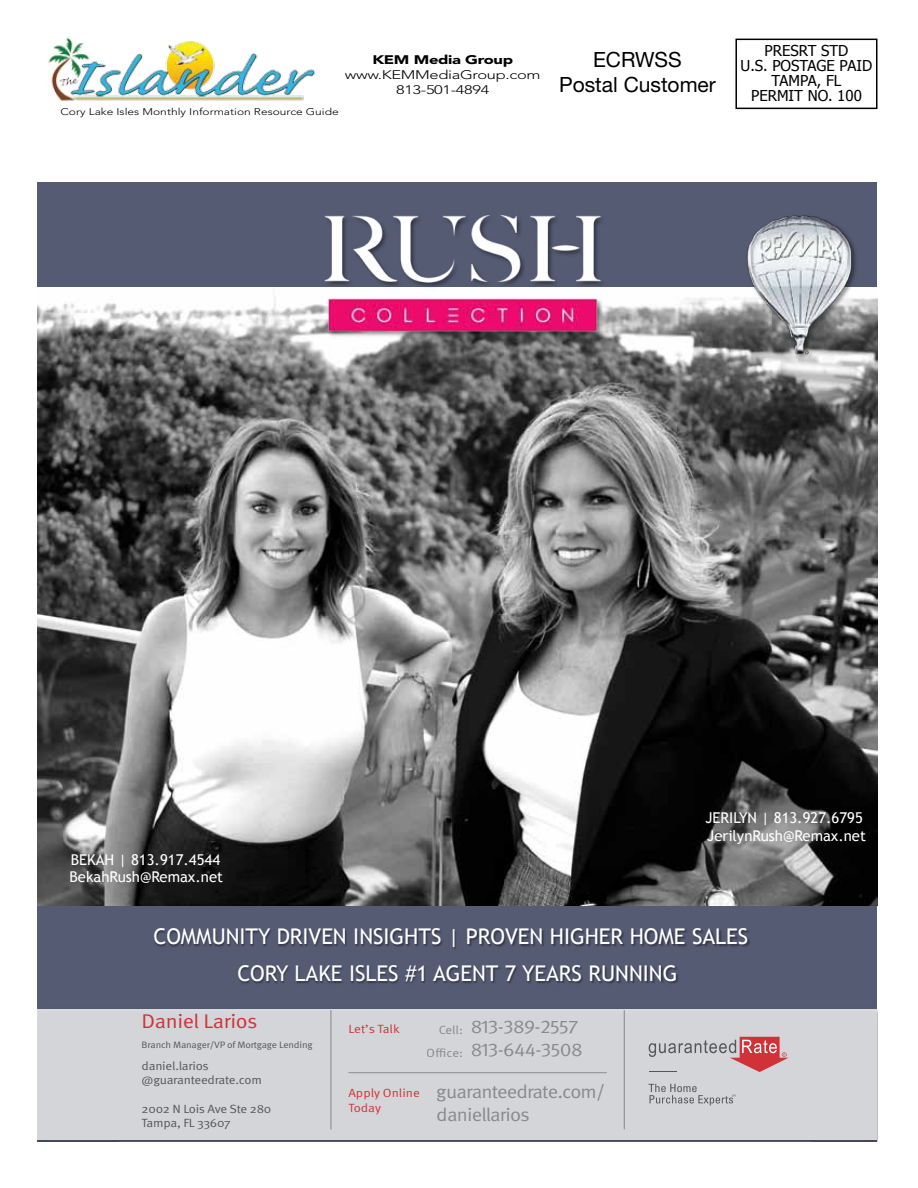
<style>
.page{position:relative;width:918px;height:1188px;background:#fff}
.page>*{position:absolute;margin:0;border:0;box-sizing:border-box;transform-origin:0 0}
.t1{font:21.75px/36.2px "Trebuchet MS";color:#fff}
.t2{font:21px/25.2px "Helvetica Neue";color:#000;text-align:center}
.t3{font:19.8px "Meta OT Norm";letter-spacing:-.02em;color:#d03238;scale:1.09 1}
.t4{font:18.6px/24px "Meta OT Norm";letter-spacing:-.045em;color:#8a8a8d;scale:1.09 1}
.t5{font:15px/15px "Tahoma";color:#000;text-align:center}
.t6{font:14.85px/17.5px "Trebuchet MS";color:#fff}
.t7{font:300 12.3px/15px "Avenir";letter-spacing:-.02em;color:#000;text-align:center;scale:1.33 1}
.t8{font:900 12.3px "Avenir";letter-spacing:-.02em;color:#000;scale:1.33 1}
.t9{font:11.85px/14.2px "Meta OT Norm";letter-spacing:-.02em;color:#545759;scale:1.09 1}
.t10{font:11.85px/15.9px "Meta OT Norm";color:#d03238;scale:1.09 1}
.t11{font:11.85px/23.4px "Meta OT Norm";letter-spacing:-.01em;color:#8a8a8d;text-align:right;scale:1.09 1}
.t12{font:300 9.6px "Avenir";color:#000;scale:1.25 1}
.t13{font:9.3px "Meta OT Norm";letter-spacing:-.02em;color:#545759;scale:1.09 1}
</style>
<div class="page">
<div style="left:37px;top:182px;width:840px;height:960px;background:#555b73"></div>
<img style="left:37px;top:288px;width:840px;height:617px">
<div style="left:37px;top:1009px;width:840px;height:131px;background:#d4d5d9"></div>
<svg style="left:119px;top:1010px;width:691px;height:131px"></svg>
<hr style="left:331px;top:1010px;width:1px;height:119px;background:#8a8a8d">
<hr style="left:624px;top:1010px;width:1px;height:119px;background:#8a8a8d">
<hr style="left:348px;top:1072px;width:259px;height:1px;background:#8a8a8d">
<svg style="left:649px;top:1037px;width:140px;height:36px"></svg>
<svg style="left:649px;top:1084px;width:87px;height:22px"></svg>
<img style="left:290px;top:287px;width:349px;height:86px">
<img style="left:293px;top:215px;width:337px;height:149px">
<img style="left:697px;top:287px;width:180px;height:120px">
<img style="left:700px;top:215px;width:177px;height:183px">
<img style="left:154px;top:929px;width:596px;height:20px">
<img style="left:238px;top:966px;width:440px;height:18px">
<div style="left:735px;top:39px;width:143px;height:70px;border:2px solid #000"></div>
<img style="left:48px;top:37px;width:268px;height:65px">
<p class="t8" style="left:372px;top:52px;width:107px">KEM Media Group</p>
<p class="t7" style="left:345px;top:67px;width:149px">www.KEMMediaGroup.com<br>813-501-4894</p>
<p class="t12" style="left:60px;top:106px;width:224px">Cory Lake Isles Monthly Information Resource Guide</p>
<h2 class="t2" style="left:559px;top:47px;width:158px">ECRWSS<br>Postal Customer</h2>
<p class="t5" style="left:741px;top:43px;width:133px">PRESRT STD<br>U.S. POSTAGE PAID<br>TAMPA, FL<br>PERMIT NO. 100</p>
<p class="t6" style="left:70px;top:851px;width:155px">BEKAH | 813.917.4544<br>BekahRush@Remax.net</p>
<p class="t6" style="left:706px;top:810px;width:162px">JERILYN | 813.927.6795<br>JerilynRush@Remax.net</p>
<h1 class="t1" style="left:237px;top:919px;width:512px;text-indent:-84px">COMMUNITY DRIVEN INSIGHTS | PROVEN HIGHER HOME SALES<br>CORY LAKE ISLES #1 AGENT 7 YEARS RUNNING</h1>
<h3 class="t3" style="left:142px;top:1009px;width:108px">Daniel Larios</h3>
<p class="t13" style="left:142px;top:1039px;width:158px">Branch Manager/VP of Mortgage Lending</p>
<p class="t9" style="left:142px;top:1059px;width:112px">daniel.larios @guaranteedrate.com</p>
<p class="t9" style="left:142px;top:1102px;width:121px">2002 N Lois Ave Ste 280<br>Tampa, FL 33607</p>
<p class="t10" style="left:348px;top:1021px;width:49px">Let’s Talk</p>
<p class="t11" style="left:427px;top:1018px;width:35px">Cell:<br>Office:</p>
<p class="t4" style="left:470px;top:1014px;width:105px">813-389-2557<br>813-644-3508</p>
<p class="t10" style="left:348px;top:1085px;width:67px">Apply Online<br>Today</p>
<p class="t4" style="left:437px;top:1079px;width:156px">guaranteedrate.com/ daniellarios</p>
</div>
